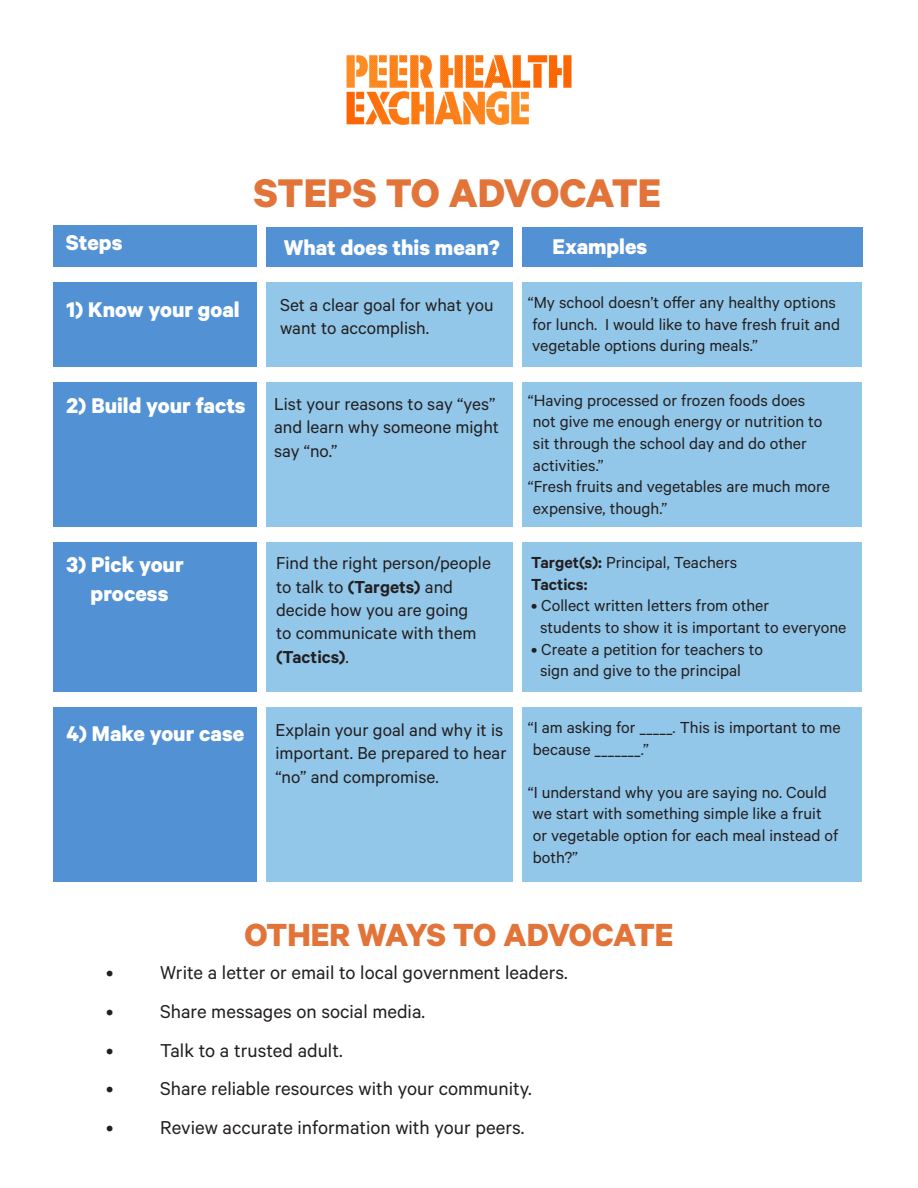
<style>
.page{position:relative;width:918px;height:1188px;background:#fff}
.page>*{position:absolute;margin:0;border:0;box-sizing:border-box;transform-origin:0 0}
.t1{font:700 45px "Calibre";letter-spacing:-.005em;color:#e27439}
.t2{font:700 36px "Calibre";letter-spacing:-.025em;color:#e27439}
.Categories_Steps{font:700 24px "Calibre";color:#fff}
.Examples{font:21px "Calibre";color:#231f20}
.t3{font:19.5px/23.4px "Calibre";color:#231f20}
.Examples-2{font:18px/21.6px "Calibre";color:#231f20}
.Examples-3{font:600 18px "Calibre";color:#231f20}
.s1{font-weight:600}
</style>
<div class="page">
<div style="left:253px;top:264px;width:609px;height:618px;background:#92c7e9"></div>
<div style="left:53px;top:225px;width:209px;height:657px;background:#5291d4"></div>
<div style="left:262px;top:227px;width:600px;height:41px;background:#5291d4"></div>
<div style="left:43px;top:267px;width:848px;height:14px;background:#fff"></div>
<div style="left:43px;top:367px;width:848px;height:15px;background:#fff"></div>
<div style="left:34px;top:528px;width:847px;height:14px;background:#fff"></div>
<div style="left:27px;top:692px;width:848px;height:14px;background:#fff"></div>
<div style="left:258px;top:215px;width:8px;height:695px;background:#fff"></div>
<div style="left:513px;top:215px;width:9px;height:695px;background:#fff"></div>
<img style="left:346px;top:55px;width:226px;height:71px">
<p class="t1" style="left:254px;top:166px;width:409px">STEPS TO ADVOCATE</p>
<p class="Categories_Steps" style="left:66px;top:228px;width:58px">Steps</p>
<p class="Categories_Steps" style="left:284px;top:233px;width:217px">What does this mean?</p>
<p class="Categories_Steps" style="left:553px;top:231px;width:96px">Examples</p>
<p class="Categories_Steps" style="left:67px;top:295px;width:175px">1) Know your goal</p>
<p class="Categories_Steps" style="left:67px;top:391px;width:181px">2) Build your facts</p>
<p class="t3" style="left:280px;top:292px;width:215px">Set a clear goal for what you want to accomplish.</p>
<p class="t3" style="left:274px;top:391px;width:227px">List your reasons to say “yes” and learn why someone might say “no.”</p>
<p class="Examples-2" style="left:528px;top:291px;width:314px">“My school doesn’t offer any healthy options for lunch. I would like to have fresh fruit and vegetable options during meals.”</p>
<p class="Examples-2" style="left:528px;top:389px;width:296px">“Having processed or frozen foods does not give me enough energy or nutrition to sit through the school day and do other activities.”</p>
<p class="Examples-2" style="left:528px;top:475px;width:304px">“Fresh fruits and vegetables are much more expensive, though.”</p>
<p class="Categories_Steps" style="left:67px;top:550px;width:119px">3) Pick your</p>
<p class="Categories_Steps" style="left:91px;top:579px;width:79px">process</p>
<p class="t3" style="left:276px;top:551px;width:216px">Find the right person/people to talk to <span class="s1">(Targets)</span> and decide how you are going<br>to communicate with them <span class="s1">(Tactics)</span>.</p>
<p class="Examples-2" style="left:531px;top:551px;width:208px"><span class="s1">Target(s):</span> Principal, Teachers</p>
<p class="Examples-3" style="left:531px;top:574px;width:58px">Tactics:</p>
<p class="Examples-2" style="left:531px;top:594px;width:240px">• Collect written letters from other</p>
<p class="Examples-2" style="left:540px;top:616px;width:308px">students to show it is important to everyone</p>
<p class="Examples-2" style="left:531px;top:638px;width:233px">• Create a petition for teachers to</p>
<p class="Examples-2" style="left:540px;top:659px;width:202px">sign and give to the principal</p>
<p class="Categories_Steps" style="left:67px;top:719px;width:179px">4) Make your case</p>
<p class="t3" style="left:276px;top:718px;width:233px">Explain your goal and why it is important. Be prepared to hear “no” and compromise.</p>
<p class="Examples-2" style="left:528px;top:716px;width:314px">“I am asking for _____. This is important to me because _______.”</p>
<p class="Examples-2" style="left:528px;top:781px;width:312px">“I understand why you are saying no. Could we start with something simple like a fruit<br>or vegetable option for each meal instead of both?”</p>
<p class="t2" style="left:244px;top:913px;width:431px">OTHER WAYS TO ADVOCATE</p>
<p class="Examples" style="left:106px;top:960px;width:463px">• Write a letter or email to local government leaders.</p>
<p class="Examples" style="left:106px;top:999px;width:320px">• Share messages on social media.</p>
<p class="Examples" style="left:106px;top:1038px;width:238px">• Talk to a trusted adult.</p>
<p class="Examples" style="left:106px;top:1077px;width:427px">• Share reliable resources with your community.</p>
<p class="Examples" style="left:106px;top:1115px;width:420px">• Review accurate information with your peers.</p>
</div>
